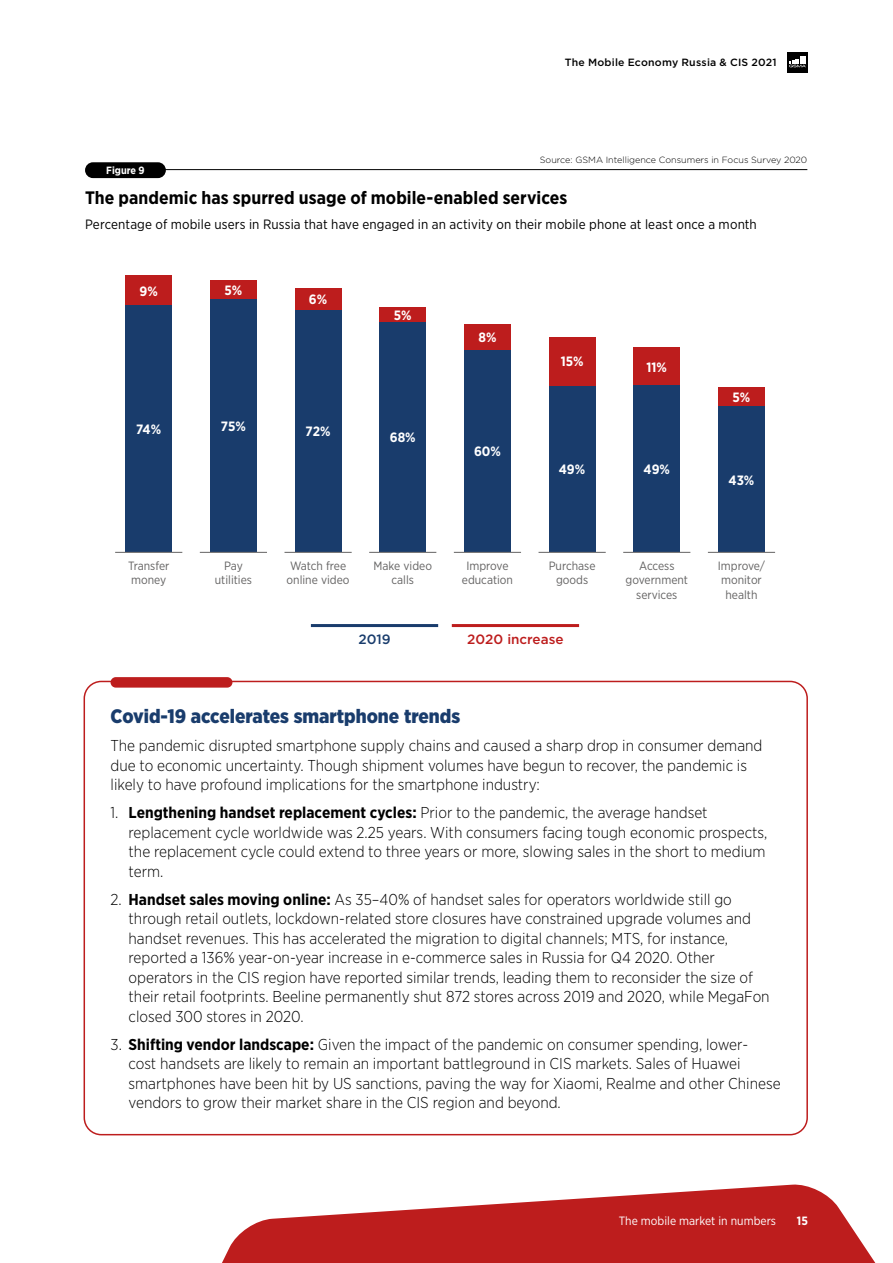
<style>
.page{position:relative;width:893px;height:1263px;background:#fff}
.page>*{position:absolute;margin:0;border:0;box-sizing:border-box;transform-origin:0 0}
.t1{font:900 19.5px "Gotham Narrow";color:#193c6c}
.t2{font:700 18px "Gotham Narrow";letter-spacing:.005em;color:#000}
.t3{font:300 15.75px/19.5px "Gotham Narrow";color:#000}
.t4{font:13.5px "Gotham Narrow";letter-spacing:.01em;color:#000}
.t5{font:700 13.5px "Gotham Narrow";letter-spacing:-.005em;color:#fff}
.t6{font:500 13.5px "Gotham";color:#bd1d1d}
.t7{font:500 13.5px "Gotham";color:#193c6c}
.t8{font:12px/14.4px "Gotham Narrow";color:#646363;text-align:center}
.t9{font:12px "Gotham Narrow";color:#fff}
.t10{font:700 12px "Gotham Narrow";color:#fff}
.t11{font:500 10.5px "Gotham";letter-spacing:.02em;color:#000}
.t12{font:700 10.5px "Gotham Narrow";color:#fff}
.t13{font:300 9px "Gotham";color:#000}
.s1{font-weight:700}
</style>
<div class="page">
<svg style="left:222px;top:1184px;width:654px;height:79px;fill:#bd1d1d"></svg>
<div style="left:787px;top:52px;width:21px;height:21px;background:#000"></div>
<svg style="left:789px;top:59px;width:17px;height:8px"></svg>
<div style="left:800px;top:56px;width:6px;height:7px;background:#fff"></div>
<div style="left:111px;top:677px;width:121px;height:11px;background:#bd1d1d;border-radius:5px"></div>
<div style="left:85px;top:162px;width:81px;height:16px;background:#000;border-radius:8px"></div>
<hr style="left:162px;top:169px;width:645px;height:1px;background:#000">
<hr style="left:311px;top:624px;width:127px;height:3px;background:#193c6c">
<hr style="left:452px;top:624px;width:127px;height:3px;background:#bd1d1d">
<div style="left:549px;top:385px;width:46px;height:167px;background:#193c6c"></div>
<div style="left:379px;top:322px;width:47px;height:230px;background:#193c6c"></div>
<div style="left:464px;top:349px;width:47px;height:203px;background:#193c6c"></div>
<div style="left:125px;top:305px;width:47px;height:247px;background:#193c6c"></div>
<div style="left:295px;top:309px;width:46px;height:243px;background:#193c6c"></div>
<div style="left:210px;top:299px;width:47px;height:253px;background:#193c6c"></div>
<div style="left:633px;top:385px;width:47px;height:167px;background:#193c6c"></div>
<div style="left:718px;top:406px;width:47px;height:146px;background:#193c6c"></div>
<div style="left:210px;top:280px;width:47px;height:19px;background:#bd1d1d"></div>
<div style="left:464px;top:324px;width:47px;height:25px;background:#bd1d1d"></div>
<div style="left:125px;top:276px;width:47px;height:29px;background:#bd1d1d"></div>
<div style="left:379px;top:307px;width:47px;height:15px;background:#bd1d1d"></div>
<div style="left:718px;top:387px;width:47px;height:19px;background:#bd1d1d"></div>
<div style="left:633px;top:347px;width:47px;height:38px;background:#bd1d1d"></div>
<div style="left:549px;top:337px;width:46px;height:48px;background:#bd1d1d"></div>
<div style="left:295px;top:288px;width:46px;height:21px;background:#bd1d1d"></div>
<hr style="left:115px;top:552px;width:67px;height:1px;background:#646363">
<hr style="left:369px;top:552px;width:67px;height:1px;background:#646363">
<hr style="left:200px;top:552px;width:67px;height:1px;background:#646363">
<hr style="left:454px;top:552px;width:67px;height:1px;background:#646363">
<hr style="left:623px;top:552px;width:67px;height:1px;background:#646363">
<hr style="left:284px;top:552px;width:68px;height:1px;background:#646363">
<hr style="left:538px;top:552px;width:68px;height:1px;background:#646363">
<hr style="left:708px;top:552px;width:67px;height:1px;background:#646363">
<p class="t11" style="left:565px;top:55px;width:213px">The Mobile Economy Russia &amp; CIS 2021</p>
<p class="t13" style="left:540px;top:154px;width:269px">Source: GSMA Intelligence Consumers in Focus Survey 2020</p>
<p class="t12" style="left:106px;top:163px;width:40px">Figure 9</p>
<p class="t2" style="left:85px;top:186px;width:484px">The pandemic has spurred usage of mobile-enabled services</p>
<p class="t4" style="left:85px;top:216px;width:673px">Percentage of mobile users in Russia that have engaged in an activity on their mobile phone at least once a month</p>
<p class="t5" style="left:140px;top:282px;width:20px">9%</p>
<p class="t5" style="left:224px;top:281px;width:19px">5%</p>
<p class="t5" style="left:309px;top:291px;width:20px">6%</p>
<p class="t5" style="left:221px;top:417px;width:26px">75%</p>
<p class="t5" style="left:136px;top:420px;width:26px">74%</p>
<p class="t5" style="left:306px;top:423px;width:26px">72%</p>
<p class="t5" style="left:394px;top:307px;width:19px">5%</p>
<p class="t5" style="left:390px;top:429px;width:27px">68%</p>
<p class="t5" style="left:478px;top:329px;width:20px">8%</p>
<p class="t5" style="left:474px;top:443px;width:28px">60%</p>
<p class="t5" style="left:561px;top:353px;width:24px">15%</p>
<p class="t5" style="left:559px;top:461px;width:28px">49%</p>
<p class="t5" style="left:647px;top:358px;width:22px">11%</p>
<p class="t5" style="left:644px;top:461px;width:28px">49%</p>
<p class="t5" style="left:733px;top:389px;width:19px">5%</p>
<p class="t5" style="left:728px;top:471px;width:27px">43%</p>
<p class="t8" style="left:287px;top:558px;width:64px;text-align:left">Watch free online video</p>
<p class="t8" style="left:549px;top:558px;width:48px">Purchase goods</p>
<p class="t8" style="left:718px;top:558px;width:49px">Improve/ monitor health</p>
<p class="t8" style="left:128px;top:558px;width:43px;text-align:left">Transfer money</p>
<p class="t8" style="left:373px;top:558px;width:60px">Make video calls</p>
<p class="t8" style="left:215px;top:558px;width:39px">Pay utilities</p>
<p class="t8" style="left:462px;top:558px;width:53px">Improve education</p>
<p class="t8" style="left:626px;top:558px;width:64px">Access government services</p>
<p class="t7" style="left:358px;top:630px;width:34px">2019</p>
<p class="t6" style="left:467px;top:630px;width:98px">2020 increase</p>
<p class="t1" style="left:111px;top:704px;width:351px">Covid-19 accelerates smartphone trends</p>
<p class="t3" style="left:111px;top:736px;width:653px">The pandemic disrupted smartphone supply chains and caused a sharp drop in consumer demand due to economic uncertainty. Though shipment volumes have begun to recover, the pandemic is likely to have profound implications for the smartphone industry:</p>
<p class="t3" style="left:129px;top:803px;width:640px;text-indent:-18px">1. <span class="s1">Lengthening handset replacement cycles:</span> Prior to the pandemic, the average handset replacement cycle worldwide was 2.25 years. With consumers facing tough economic prospects, the replacement cycle could extend to three years or more, slowing sales in the short to medium term.</p>
<p class="t3" style="left:129px;top:889px;width:643px;text-indent:-18px">2. <span class="s1">Handset sales moving online:</span> As 35–40% of handset sales for operators worldwide still go through retail outlets, lockdown-related store closures have constrained upgrade volumes and handset revenues. This has accelerated the migration to digital channels; MTS, for instance, reported a 136% year-on-year increase in e-commerce sales in Russia for Q4 2020. Other operators in the CIS region have reported similar trends, leading them to reconsider the size of their retail footprints. Beeline permanently shut 872 stores across 2019 and 2020, while MegaFon closed 300 stores in 2020.</p>
<p class="t3" style="left:129px;top:1034px;width:654px;text-indent:-18px">3. <span class="s1">Shifting vendor landscape:</span> Given the impact of the pandemic on consumer spending, lower-<br>cost handsets are likely to remain an important battleground in CIS markets. Sales of Huawei smartphones have been hit by US sanctions, paving the way for Xiaomi, Realme and other Chinese vendors to grow their market share in the CIS region and beyond.</p>
<p class="t9" style="left:619px;top:1213px;width:159px">The mobile market in numbers</p>
<p class="t10" style="left:797px;top:1213px;width:13px">15</p>
</div>
